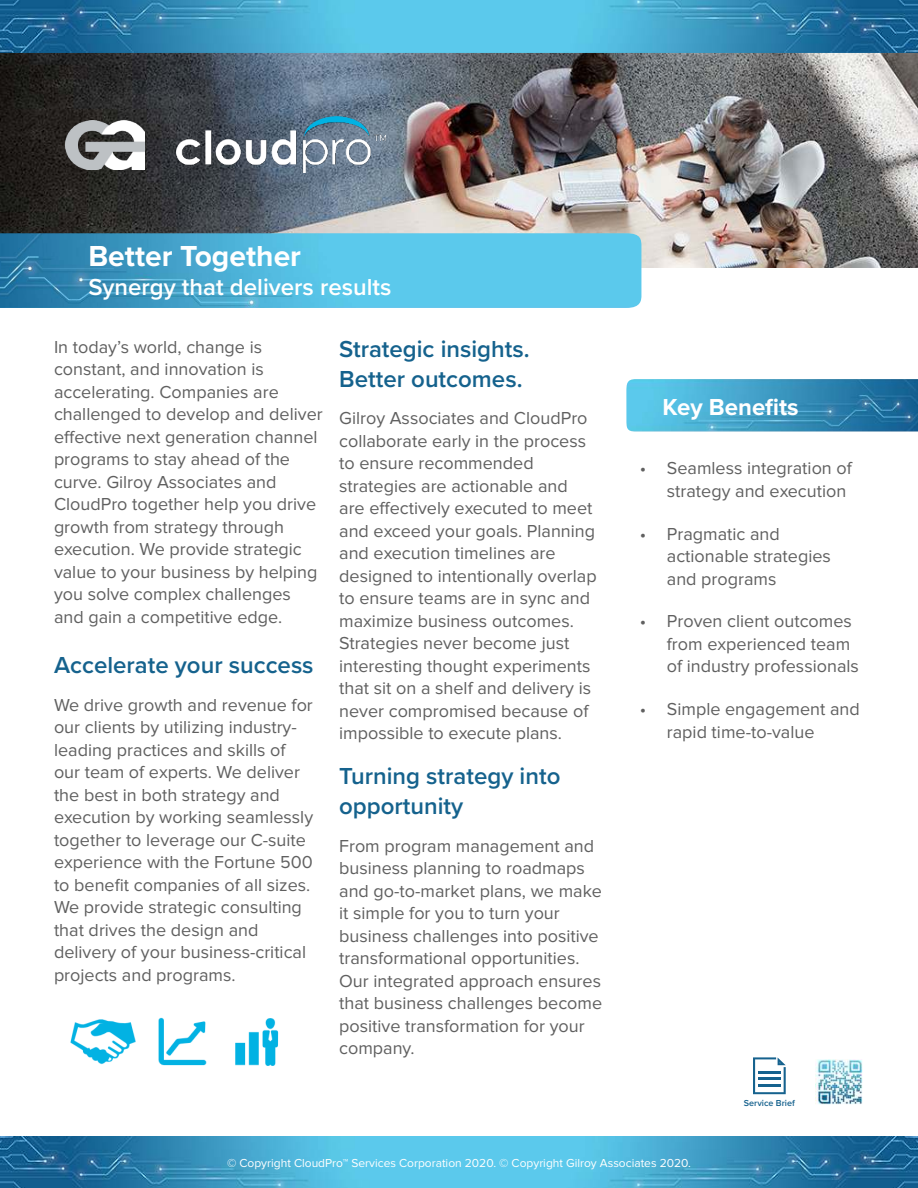
<style>
.page{position:relative;width:918px;height:1188px;background:#fff}
.page>*{position:absolute;margin:0;border:0;box-sizing:border-box;transform-origin:0 0}
.t1{font:700 30px "Proxima Nova";color:#fff}
.t2{font:600 24px/30px "Proxima Nova";color:#15628d}
.t3{font:600 24px "Proxima Nova";color:#fff}
.t4{font:700 24px "Proxima Nova";color:#fff}
.t5{font:18px/22.5px "Proxima Nova";color:#606060}
.t6{font:12px "Proxima Nova";color:#fff}
.t7{font:600 9px "Proxima Nova";color:#16628e}
</style>
<div class="page">
<img style="left:0;top:1137px;width:918px;height:51px">
<img style="left:815px;top:1059px;width:48px;height:46px">
<svg style="left:753px;top:1057px;width:33px;height:37px"></svg>
<hr style="left:758px;top:1071px;width:23px;height:2px;background:#16628e">
<hr style="left:758px;top:1078px;width:23px;height:2px;background:#16628e">
<hr style="left:758px;top:1084px;width:23px;height:2px;background:#16628e">
<img style="left:626px;top:379px;width:292px;height:53px">
<img style="left:0;top:0;width:918px;height:268px">
<img style="left:0;top:233px;width:641px;height:75px">
<img style="left:177px;top:117px;width:208px;height:56px">
<img style="left:66px;top:120px;width:79px;height:49px">
<img style="left:70px;top:1019px;width:66px;height:46px">
<img style="left:158px;top:1017px;width:49px;height:49px">
<img style="left:235px;top:1018px;width:44px;height:48px">
<h1 class="t1" style="left:88px;top:244px;width:214px">Better Together</h1>
<h2 class="t3" style="left:88px;top:277px;width:305px">Synergy that delivers results</h2>
<p class="t5" style="left:54px;top:337px;width:270px">In today’s world, change is constant, and innovation is accelerating. Companies are challenged to develop and deliver effective next generation channel programs to stay ahead of the curve. Gilroy Associates and<br>CloudPro together help you drive growth from strategy through execution. We provide strategic value to your business by helping you solve complex challenges and gain a competitive edge.</p>
<h2 class="t2" style="left:54px;top:652px;width:261px">Accelerate your success</h2>
<p class="t5" style="left:54px;top:695px;width:261px">We drive growth and revenue for our clients by utilizing industry&shy;leading practices and skills of our team of experts. We deliver the best in both strategy and execution by working seamlessly together to leverage our C-suite experience with the Fortune 500 to benefit companies of all sizes.<br>We provide strategic consulting that drives the design and delivery of your business-critical projects and programs.</p>
<h2 class="t2" style="left:339px;top:335px;width:192px">Strategic insights.<br>Better outcomes.</h2>
<p class="t5" style="left:339px;top:408px;width:259px">Gilroy Associates and CloudPro collaborate early in the process to ensure recommended strategies are actionable and are effectively executed to meet and exceed your goals. Planning and execution timelines are designed to intentionally overlap to ensure teams are in sync and maximize business outcomes.<br>Strategies never become just interesting thought experiments that sit on a shelf and delivery is never compromised because of impossible to execute plans.</p>
<h2 class="t2" style="left:339px;top:763px;width:223px">Turning strategy into opportunity</h2>
<p class="t5" style="left:339px;top:836px;width:265px">From program management and business planning to roadmaps and go-to-market plans, we make it simple for you to turn your business challenges into positive transformational opportunities.<br>Our integrated approach ensures that business challenges become positive transformation for your company.</p>
<h2 class="t4" style="left:663px;top:397px;width:138px">Key Benefits</h2>
<p class="t5" style="left:667px;top:458px;width:187px;text-indent:-27px">• Seamless integration of strategy and execution</p>
<p class="t5" style="left:667px;top:523px;width:166px;text-indent:-27px">• Pragmatic and actionable strategies and programs</p>
<p class="t5" style="left:667px;top:611px;width:194px;text-indent:-27px">• Proven client outcomes from experienced team of industry professionals</p>
<p class="t5" style="left:667px;top:699px;width:194px;text-indent:-27px">• Simple engagement and rapid time-to-value</p>
<p class="t7" style="left:744px;top:1099px;width:52px">Service Brief</p>
<p class="t6" style="left:227px;top:1158px;width:465px">© Copyright CloudPro™ Services Corporation 2020. © Copyright Gilroy Associates 2020.</p>
</div>
